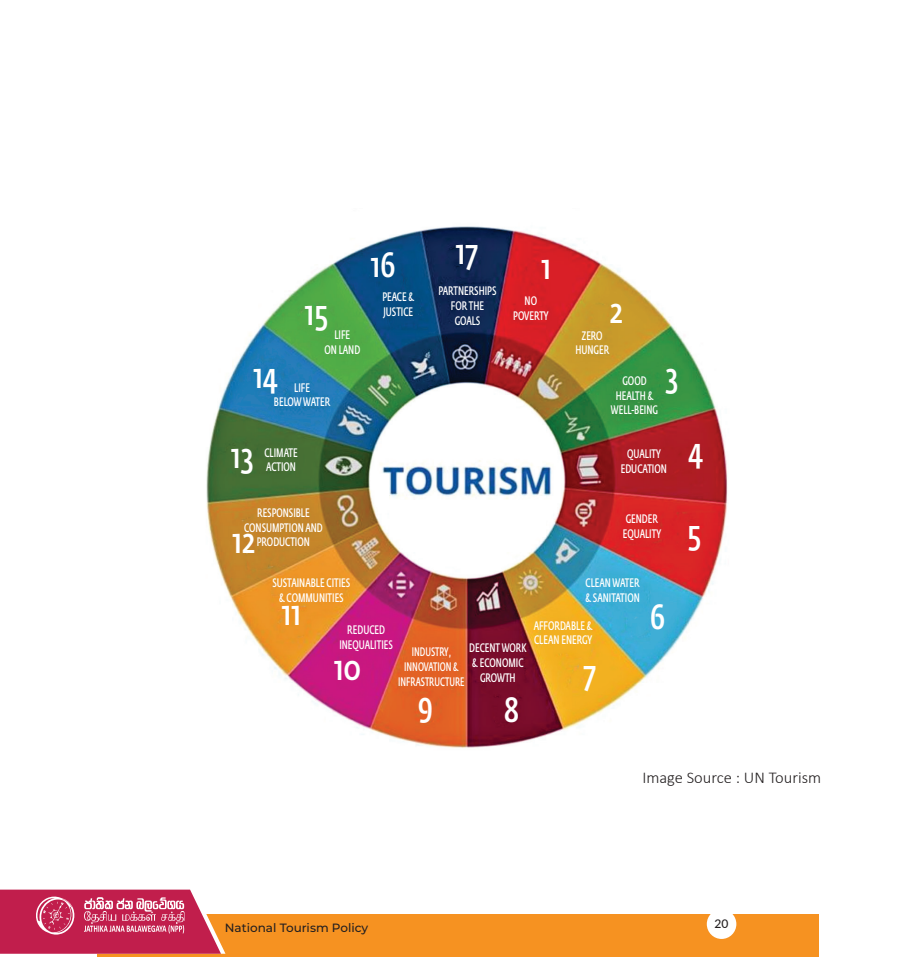
<style>
.page{position:relative;width:919px;height:961px;background:#fff}
.page>*{position:absolute;margin:0;border:0;box-sizing:border-box;transform-origin:0 0}
.t1{font:600 34.95px "Fedra Sans Cond Std";color:#fff}
.t2{font:300 16.5px "Calibri";color:#231f20}
.t3{font:600 12.15px/14.7px "Fedra Sans Cond Std";color:#fff;text-align:center;scale:.87 1}
.t4{font:600 12.15px/14.7px "Fedra Sans Cond Std";color:#fff;text-align:center;scale:.82 1}
.t5{font:500 12px "Montserrat";color:#231f20}
.t6{font:500 12px "Lato";color:#231f20}
</style>
<div class="page">
<div style="left:98px;top:914px;width:721px;height:42px;background:#f69221"></div>
<div style="left:706px;top:909px;width:30px;height:30px;background:#fff;border-radius:50%"></div>
<svg style="left:0;top:890px;width:225px;height:64px;background:#cc4568"></svg>
<img style="left:206px;top:226px;width:522px;height:522px">
<h1 class="t1" style="left:371px;top:244px;width:26px">16</h1>
<h1 class="t1" style="left:455px;top:231px;width:24px">17</h1>
<h1 class="t1" style="left:541px;top:246px;width:11px">1</h1>
<h1 class="t1" style="left:305px;top:292px;width:25px">15</h1>
<p class="t3" style="left:324px;top:328px;width:43px">LIFE<br>ON LAND</p>
<p class="t3" style="left:382px;top:290px;width:38px;text-align:left">PEACE &amp;<br>JUSTICE</p>
<p class="t3" style="left:438px;top:284px;width:68px">PARTNERSHIPS<br>FOR THE<br>GOALS</p>
<p class="t3" style="left:513px;top:294px;width:42px">NO<br>POVERTY</p>
<h1 class="t1" style="left:609px;top:290px;width:15px">2</h1>
<p class="t3" style="left:575px;top:328px;width:40px">ZERO<br>HUNGER</p>
<h1 class="t1" style="left:253px;top:355px;width:26px">14</h1>
<p class="t3" style="left:274px;top:380px;width:66px">LIFE<br>BELOW WATER</p>
<h1 class="t1" style="left:231px;top:434px;width:24px">13</h1>
<p class="t3" style="left:264px;top:445px;width:40px;text-align:left">CLIMATE<br>ACTION</p>
<h1 class="t1" style="left:665px;top:355px;width:14px">3</h1>
<p class="t3" style="left:611px;top:374px;width:56px">GOOD<br>HEALTH &amp;<br>WELL-BEING</p>
<p class="t3" style="left:620px;top:447px;width:54px">QUALITY<br>EDUCATION</p>
<h1 class="t1" style="left:688px;top:430px;width:16px">4</h1>
<p class="t3" style="left:244px;top:506px;width:92px">RESPONSIBLE<br>CONSUMPTION AND<br>PRODUCTION</p>
<p class="t3" style="left:623px;top:512px;width:45px;text-align:left">GENDER<br>EQUALITY</p>
<p class="t3" style="left:585px;top:576px;width:64px;text-align:left">CLEAN WATER &amp; SANITATION</p>
<p class="t3" style="left:533px;top:618px;width:69px;text-align:left">AFFORDABLE &amp;<br>CLEAN ENERGY</p>
<h1 class="t1" style="left:232px;top:520px;width:24px">12</h1>
<p class="t3" style="left:272px;top:576px;width:91px">SUSTAINABLE CITIES &amp; COMMUNITIES</p>
<h1 class="t1" style="left:650px;top:595px;width:17px">6</h1>
<h1 class="t1" style="left:282px;top:592px;width:21px">11</h1>
<p class="t3" style="left:339px;top:623px;width:63px">REDUCED<br>INEQUALITIES</p>
<p class="t3" style="left:469px;top:641px;width:67px">DECENT WORK &amp; ECONOMIC<br>GROWTH</p>
<p class="t4" style="left:398px;top:645px;width:82px">INDUSTRY,<br>INNOVATION &amp;<br>INFRASTRUCTURE</p>
<h1 class="t1" style="left:334px;top:647px;width:29px">10</h1>
<h1 class="t1" style="left:583px;top:652px;width:13px">7</h1>
<h1 class="t1" style="left:418px;top:684px;width:16px">9</h1>
<h1 class="t1" style="left:504px;top:689px;width:17px">8</h1>
<h1 class="t1" style="left:687px;top:512px;width:15px">5</h1>
<h2 class="t2" style="left:642px;top:767px;width:180px">Image Source : UN Tourism</h2>
<p class="t5" style="left:225px;top:919px;width:145px">National Tourism Policy</p>
<p class="t6" style="left:714px;top:915px;width:15px">20</p>
</div>
